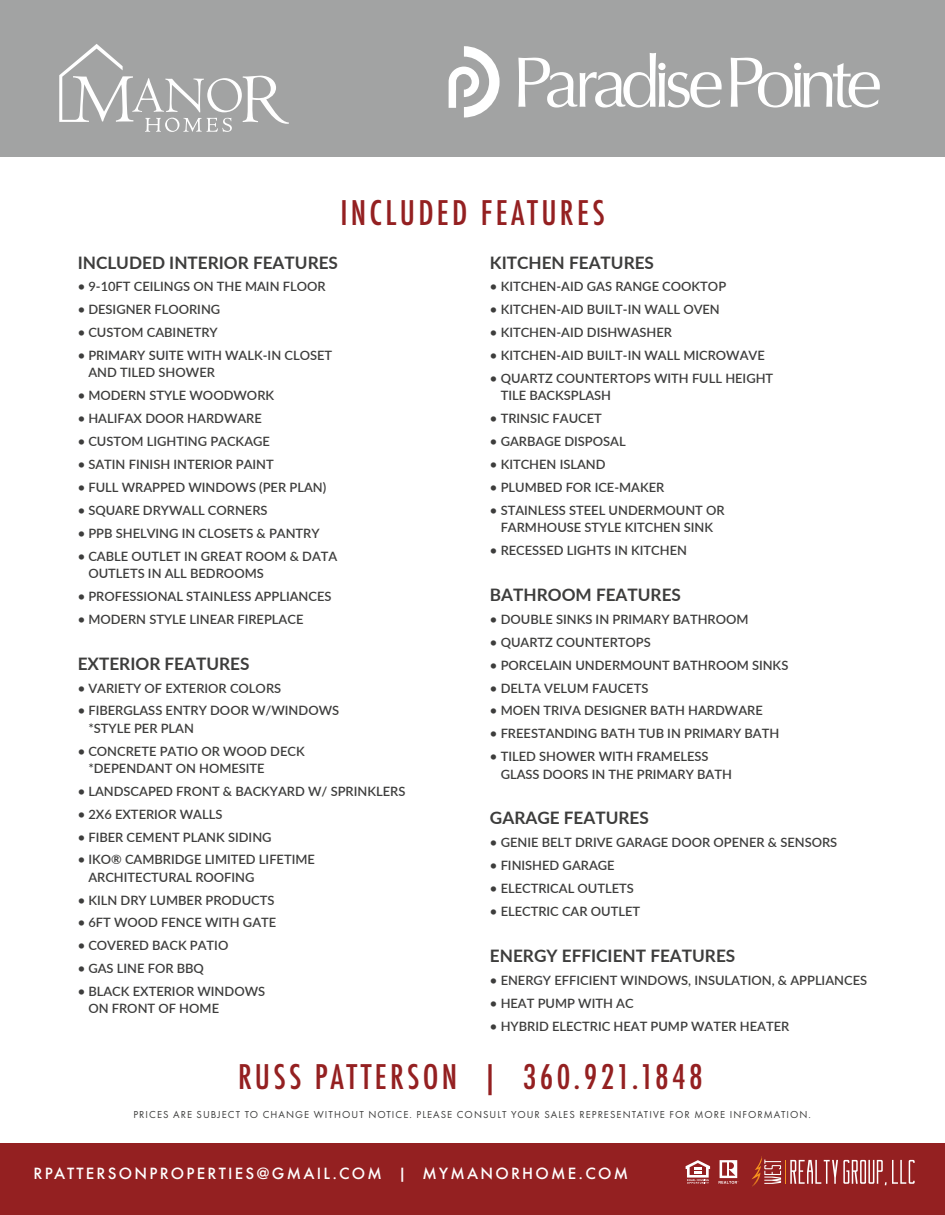
<style>
.page{position:relative;width:945px;height:1215px;background:#fff}
.page>*{position:absolute;margin:0;border:0;box-sizing:border-box;transform-origin:0 0}
.t1{font:500 condensed 33px "Futura";letter-spacing:.1em;color:#942021}
.t2{font:700 17.25px "Lato";color:#3d3d3c}
.t3{font:500 15px "Futura";letter-spacing:.15em;color:#fff}
.t4{font:600 12.9px "Lato";color:#3d3d3c}
.t5{font:10.5px "Futura PT";letter-spacing:.1em;color:#3d3d3c}
.s1{color:#fff}
</style>
<div class="page">
<div style="left:0;top:0;width:945px;height:157px;background:#a2a3a3"></div>
<svg style="left:59px;top:44px;width:230px;height:88px"></svg>
<div style="left:0;top:1144px;width:945px;height:71px;background:#942021"></div>
<svg style="left:719px;top:1160px;width:20px;height:24px"></svg>
<svg style="left:686px;top:1160px;width:24px;height:24px"></svg>
<svg style="left:752px;top:1156px;width:163px;height:31px"></svg>
<svg style="left:449px;top:46px;width:51px;height:71px"></svg>
<svg style="left:518px;top:53px;width:204px;height:55px"></svg>
<svg style="left:731px;top:58px;width:149px;height:50px"></svg>
<h1 class="t1" style="left:340px;top:192px;width:266px">INCLUDED FEATURES</h1>
<h2 class="t2" style="left:78px;top:250px;width:262px">INCLUDED INTERIOR FEATURES</h2>
<p class="t4" style="left:78px;top:277px;width:249px">• 9-10FT CEILINGS ON THE MAIN FLOOR</p>
<p class="t4" style="left:78px;top:300px;width:144px">• DESIGNER FLOORING</p>
<p class="t4" style="left:78px;top:323px;width:142px">• CUSTOM CABINETRY</p>
<p class="t4" style="left:78px;top:346px;width:256px">• PRIMARY SUITE WITH WALK-IN CLOSET</p>
<p class="t4" style="left:78px;top:363px;width:139px"><span class="s1">•</span> AND TILED SHOWER</p>
<p class="t4" style="left:78px;top:386px;width:198px">• MODERN STYLE WOODWORK</p>
<p class="t4" style="left:78px;top:409px;width:186px">• HALIFAX DOOR HARDWARE</p>
<p class="t4" style="left:78px;top:432px;width:194px">• CUSTOM LIGHTING PACKAGE</p>
<p class="t4" style="left:78px;top:455px;width:198px">• SATIN FINISH INTERIOR PAINT</p>
<p class="t4" style="left:78px;top:478px;width:250px">• FULL WRAPPED WINDOWS (PER PLAN)</p>
<p class="t4" style="left:78px;top:501px;width:191px">• SQUARE DRYWALL CORNERS</p>
<p class="t4" style="left:78px;top:524px;width:244px">• PPB SHELVING IN CLOSETS &amp; PANTRY</p>
<p class="t4" style="left:78px;top:547px;width:261px">• CABLE OUTLET IN GREAT ROOM &amp; DATA</p>
<p class="t4" style="left:78px;top:564px;width:188px"><span class="s1">•</span> OUTLETS IN ALL BEDROOMS</p>
<p class="t4" style="left:78px;top:587px;width:255px">• PROFESSIONAL STAINLESS APPLIANCES</p>
<p class="t4" style="left:78px;top:610px;width:227px">• MODERN STYLE LINEAR FIREPLACE</p>
<h2 class="t2" style="left:78px;top:651px;width:173px">EXTERIOR FEATURES</h2>
<p class="t4" style="left:78px;top:678px;width:205px">• VARIETY OF EXTERIOR COLORS</p>
<p class="t4" style="left:78px;top:701px;width:263px">• FIBERGLASS ENTRY DOOR W/WINDOWS</p>
<p class="t4" style="left:78px;top:719px;width:118px"><span class="s1">•</span> *STYLE PER PLAN</p>
<p class="t4" style="left:78px;top:742px;width:229px">• CONCRETE PATIO OR WOOD DECK</p>
<p class="t4" style="left:78px;top:759px;width:189px"><span class="s1">•</span> *DEPENDANT ON HOMESITE</p>
<p class="t4" style="left:78px;top:782px;width:329px">• LANDSCAPED FRONT &amp; BACKYARD W/ SPRINKLERS</p>
<p class="t4" style="left:78px;top:805px;width:146px">• 2X6 EXTERIOR WALLS</p>
<p class="t4" style="left:78px;top:827px;width:195px">• FIBER CEMENT PLANK SIDING</p>
<p class="t4" style="left:78px;top:850px;width:239px">• IKO® CAMBRIDGE LIMITED LIFETIME</p>
<p class="t4" style="left:78px;top:868px;width:178px"><span class="s1">•</span> ARCHITECTURAL ROOFING</p>
<p class="t4" style="left:78px;top:891px;width:198px">• KILN DRY LUMBER PRODUCTS</p>
<p class="t4" style="left:78px;top:913px;width:200px">• 6FT WOOD FENCE WITH GATE</p>
<p class="t4" style="left:78px;top:936px;width:152px">• COVERED BACK PATIO</p>
<p class="t4" style="left:78px;top:959px;width:128px">• GAS LINE FOR BBQ</p>
<p class="t4" style="left:78px;top:982px;width:189px">• BLACK EXTERIOR WINDOWS</p>
<p class="t4" style="left:78px;top:999px;width:143px"><span class="s1">•</span> ON FRONT OF HOME</p>
<h2 class="t2" style="left:490px;top:250px;width:166px">KITCHEN FEATURES</h2>
<p class="t4" style="left:490px;top:277px;width:238px">• KITCHEN-AID GAS RANGE COOKTOP</p>
<p class="t4" style="left:490px;top:300px;width:231px">• KITCHEN-AID BUILT-IN WALL OVEN</p>
<p class="t4" style="left:490px;top:323px;width:184px">• KITCHEN-AID DISHWASHER</p>
<p class="t4" style="left:490px;top:346px;width:276px">• KITCHEN-AID BUILT-IN WALL MICROWAVE</p>
<p class="t4" style="left:490px;top:369px;width:285px">• QUARTZ COUNTERTOPS WITH FULL HEIGHT</p>
<p class="t4" style="left:490px;top:386px;width:123px"><span class="s1">•</span> TILE BACKSPLASH</p>
<p class="t4" style="left:490px;top:409px;width:113px">• TRINSIC FAUCET</p>
<p class="t4" style="left:490px;top:432px;width:137px">• GARBAGE DISPOSAL</p>
<p class="t4" style="left:490px;top:455px;width:117px">• KITCHEN ISLAND</p>
<p class="t4" style="left:490px;top:478px;width:176px">• PLUMBED FOR ICE-MAKER</p>
<p class="t4" style="left:490px;top:501px;width:236px">• STAINLESS STEEL UNDERMOUNT OR</p>
<p class="t4" style="left:490px;top:518px;width:225px"><span class="s1">•</span> FARMHOUSE STYLE KITCHEN SINK</p>
<p class="t4" style="left:490px;top:541px;width:199px">• RECESSED LIGHTS IN KITCHEN</p>
<h2 class="t2" style="left:490px;top:582px;width:193px">BATHROOM FEATURES</h2>
<p class="t4" style="left:490px;top:610px;width:260px">• DOUBLE SINKS IN PRIMARY BATHROOM</p>
<p class="t4" style="left:490px;top:633px;width:162px">• QUARTZ COUNTERTOPS</p>
<p class="t4" style="left:490px;top:656px;width:300px">• PORCELAIN UNDERMOUNT BATHROOM SINKS</p>
<p class="t4" style="left:490px;top:678px;width:160px">• DELTA VELUM FAUCETS</p>
<p class="t4" style="left:490px;top:701px;width:274px">• MOEN TRIVA DESIGNER BATH HARDWARE</p>
<p class="t4" style="left:490px;top:724px;width:291px">• FREESTANDING BATH TUB IN PRIMARY BATH</p>
<p class="t4" style="left:490px;top:747px;width:220px">• TILED SHOWER WITH FRAMELESS</p>
<p class="t4" style="left:490px;top:764px;width:243px"><span class="s1">•</span> GLASS DOORS IN THE PRIMARY BATH</p>
<h2 class="t2" style="left:490px;top:805px;width:160px">GARAGE FEATURES</h2>
<p class="t4" style="left:490px;top:833px;width:349px">• GENIE BELT DRIVE GARAGE DOOR OPENER &amp; SENSORS</p>
<p class="t4" style="left:490px;top:856px;width:126px">• FINISHED GARAGE</p>
<p class="t4" style="left:490px;top:879px;width:145px">• ELECTRICAL OUTLETS</p>
<p class="t4" style="left:490px;top:902px;width:152px">• ELECTRIC CAR OUTLET</p>
<h2 class="t2" style="left:490px;top:943px;width:247px">ENERGY EFFICIENT FEATURES</h2>
<p class="t4" style="left:490px;top:971px;width:379px">• ENERGY EFFICIENT WINDOWS, INSULATION, &amp; APPLIANCES</p>
<p class="t4" style="left:490px;top:994px;width:145px">• HEAT PUMP WITH AC</p>
<p class="t4" style="left:490px;top:1017px;width:301px">• HYBRID ELECTRIC HEAT PUMP WATER HEATER</p>
<h1 class="t1" style="left:238px;top:1055px;width:466px">RUSS PATTERSON | 360.921.1848</h1>
<p class="t5" style="left:133px;top:1108px;width:679px">PRICES ARE SUBJECT TO CHANGE WITHOUT NOTICE. PLEASE CONSULT YOUR SALES REPRESENTATIVE FOR MORE INFORMATION.</p>
<p class="t3" style="left:33px;top:1163px;width:596px">RPATTERSONPROPERTIES@GMAIL.COM | MYMANORHOME.COM</p>
</div>
